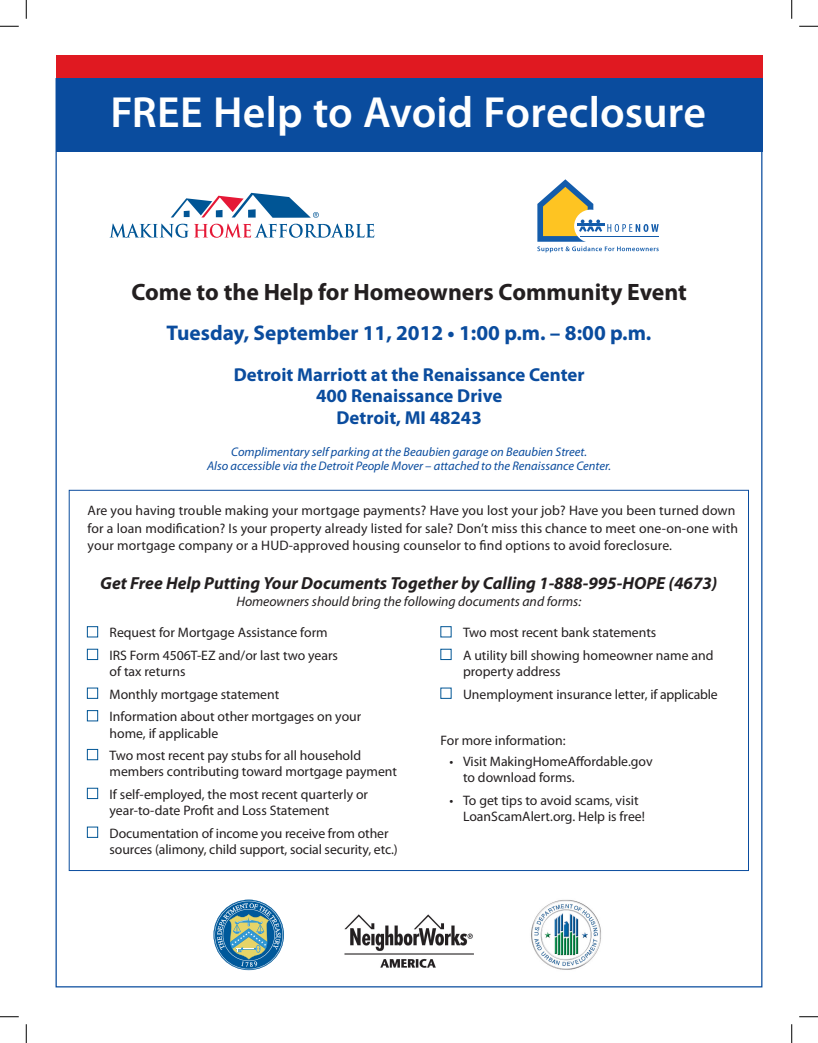
<style>
.page{position:relative;width:818px;height:1043px;background:#fff}
.page>*{position:absolute;margin:0;border:0;box-sizing:border-box;transform-origin:0 0}
.reverse_type_in_bann{font:600 43.75px "Myriad Pro";color:#fff}
.Body{font:700 23.75px "Myriad Pro";color:#231f20}
.Body-2{font:700 21.25px "Myriad Pro";color:#0a4c9e}
.Body-3{font:700 18.75px "Myriad Pro";color:#0a4c9e}
.Body-4{font:italic 700 17.5px "Myriad Pro";color:#231f20}
.Body-5{font:13.75px/16.2px "Myriad Pro";color:#231f20}
.bullets{font:13.75px/16.2px "Myriad Pro";color:#231f20}
.Body-6{font:italic 13.75px "Myriad Pro";color:#231f20}
.Body-7{font:italic 12.5px "Myriad Pro";color:#0a4c9e}
</style>
<div class="page">
<svg style="left:213px;top:899px;width:71px;height:71px"></svg>
<img style="left:531px;top:899px;width:70px;height:71px">
<img style="left:344px;top:914px;width:130px;height:53px">
<div style="left:56px;top:78px;width:706px;height:73px;background:#0a4c9e"></div>
<div style="left:56px;top:56px;width:706px;height:22px;background:#e01921"></div>
<div style="left:87px;top:626px;width:11px;height:11px;border:1px solid #005595"></div>
<div style="left:87px;top:649px;width:11px;height:11px;border:1px solid #005595"></div>
<div style="left:87px;top:687px;width:11px;height:11px;border:1px solid #005595"></div>
<div style="left:87px;top:710px;width:11px;height:11px;border:1px solid #005595"></div>
<div style="left:87px;top:749px;width:11px;height:11px;border:1px solid #005595"></div>
<div style="left:87px;top:788px;width:11px;height:10px;border:1px solid #005595"></div>
<div style="left:87px;top:826px;width:11px;height:11px;border:1px solid #005595"></div>
<div style="left:440px;top:626px;width:11px;height:11px;border:1px solid #005595"></div>
<div style="left:440px;top:649px;width:11px;height:11px;border:1px solid #005595"></div>
<svg style="left:109px;top:193px;width:265px;height:45px"></svg>
<svg style="left:537px;top:179px;width:121px;height:73px"></svg>
<hr style="left:579px;top:236px;width:79px;height:1px;background:#135cab">
<svg style="left:0;top:25px;width:19px;height:2px"></svg>
<svg style="left:799px;top:25px;width:19px;height:2px"></svg>
<svg style="left:0;top:1016px;width:19px;height:1px"></svg>
<svg style="left:799px;top:1016px;width:19px;height:1px"></svg>
<svg style="left:25px;top:0;width:2px;height:19px"></svg>
<svg style="left:25px;top:1024px;width:2px;height:18px"></svg>
<svg style="left:791px;top:0;width:1px;height:19px"></svg>
<svg style="left:791px;top:1024px;width:1px;height:18px"></svg>
<p class="reverse_type_in_bann" style="left:110px;top:84px;width:597px">FREE Help to Avoid Foreclosure</p>
<p class="Body" style="left:131px;top:276px;width:557px">Come to the Help for Homeowners Community Event</p>
<p class="Body-2" style="left:167px;top:319px;width:486px">Tuesday, September 11, 2012 • 1:00 p.m. – 8:00 p.m.</p>
<p class="Body-3" style="left:234px;top:362px;width:352px">Detroit Marriott at the Renaissance Center</p>
<p class="Body-3" style="left:316px;top:384px;width:188px">400 Renaissance Drive</p>
<p class="Body-3" style="left:336px;top:405px;width:147px">Detroit, MI 48243</p>
<p class="Body-7" style="left:231px;top:444px;width:357px">Complimentary self parking at the Beaubien garage on Beaubien Street.</p>
<p class="Body-7" style="left:207px;top:458px;width:405px">Also accessible via the Detroit People Mover – attached to the Renaissance Center.</p>
<p class="Body-5" style="left:88px;top:502px;width:652px;line-height:17.5px">Are you having trouble making your mortgage payments? Have you lost your job? Have you been turned down for a loan modification? Is your property already listed for sale? Don’t miss this chance to meet one-on-one with your mortgage company or a HUD-approved housing counselor to find options to avoid foreclosure.</p>
<p class="Body-4" style="left:100px;top:572px;width:618px">Get Free Help Putting Your Documents Together by Calling 1-888-995-HOPE (4673)</p>
<p class="Body-6" style="left:236px;top:592px;width:346px">Homeowners should bring the following documents and forms:</p>
<p class="Body-5" style="left:109px;top:624px;width:220px">Request for Mortgage Assistance form</p>
<p class="Body-5" style="left:109px;top:647px;width:230px">IRS Form 4506T-EZ and/or last two years of tax returns</p>
<p class="Body-5" style="left:109px;top:685px;width:171px">Monthly mortgage statement</p>
<p class="Body-5" style="left:109px;top:708px;width:253px">Information about other mortgages on your home, if applicable</p>
<p class="Body-5" style="left:109px;top:747px;width:289px">Two most recent pay stubs for all household members contributing toward mortgage payment</p>
<p class="Body-5" style="left:109px;top:786px;width:260px">If self-employed, the most recent quarterly or year-to-date Profit and Loss Statement</p>
<p class="Body-5" style="left:109px;top:824px;width:289px">Documentation of income you receive from other sources (alimony, child support, social security, etc.)</p>
<p class="Body-5" style="left:463px;top:624px;width:195px">Two most recent bank statements</p>
<p class="Body-5" style="left:463px;top:647px;width:252px">A utility bill showing homeowner name and property address</p>
<p class="Body-5" style="left:463px;top:685px;width:256px">Unemployment insurance letter, if applicable</p>
<p class="Body-5" style="left:440px;top:732px;width:127px">For more information:</p>
<p class="bullets" style="left:463px;top:752px;width:191px;text-indent:-14px">• Visit MakingHomeAffordable.gov to download forms.</p>
<p class="bullets" style="left:463px;top:791px;width:183px;text-indent:-14px">• To get tips to avoid scams, visit<br>LoanScamAlert.org. Help is free!</p>
</div>
